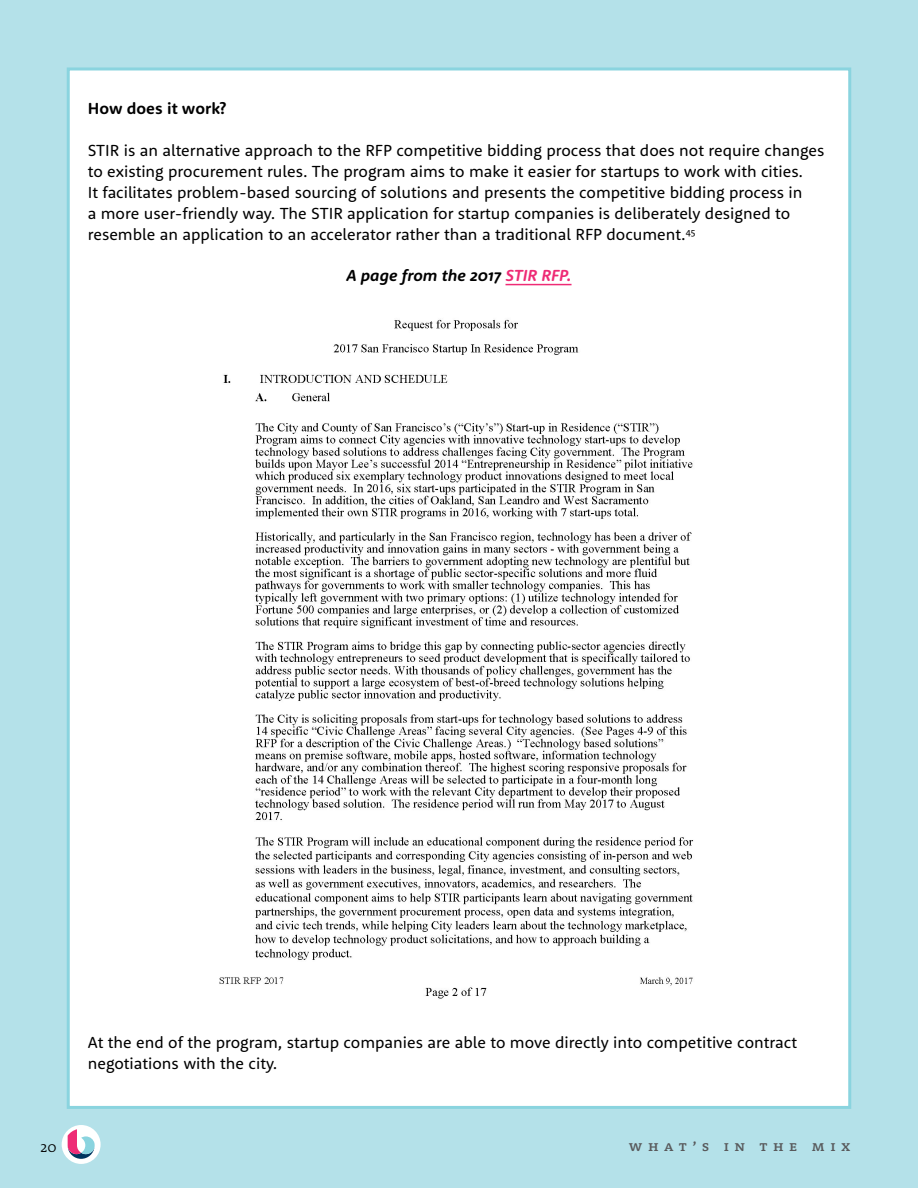
<style>
.page{position:relative;width:918px;height:1188px;background:#b4e1e9}
.page>*{position:absolute;margin:0;border:0;box-sizing:border-box;transform-origin:0 0}
.t1{font:16.5px/21px "Rooney Sans";color:#000}
.t2{font:italic 700 16.5px "Rooney Sans";color:#000}
.t3{font:700 16.5px "Rooney Sans";color:#000}
.t4{font:500 15px "Rooney Pro";letter-spacing:.37em;color:#58595b}
.t5{font:300 15px "Rooney Pro";color:#000}
.s1{color:#ee2b75}
</style>
<div class="page">
<div style="left:62px;top:1125px;width:39px;height:39px;background:#fff;border-radius:50%"></div>
<svg style="left:68px;top:1129px;width:27px;height:30px"></svg>
<div style="left:67px;top:68px;width:784px;height:1041px;background:#fff;border:3px solid #8ad4df"></div>
<hr style="left:506px;top:284px;width:66px;height:1px;background:#ee2b75">
<img style="left:219px;top:319px;width:475px;height:680px">
<p class="t3" style="left:88px;top:98px;width:140px">How does it work?</p>
<p class="t1" style="left:88px;top:139px;width:738px">STIR is an alternative approach to the RFP competitive bidding process that does not require changes to existing procurement rules. The program aims to make it easier for startups to work with cities.<br>It facilitates problem-based sourcing of solutions and presents the competitive bidding process in<br>a more user-friendly way. The STIR application for startup companies is deliberately designed to resemble an application to an accelerator rather than a traditional RFP document.<sup>45</sup></p>
<p class="t2" style="left:346px;top:265px;width:227px">A page from the 2017 <span class="s1">STIR RFP.</span></p>
<p class="t1" style="left:88px;top:1031px;width:711px">At the end of the program, startup companies are able to move directly into competitive contract negotiations with the city.</p>
<p class="t5" style="left:40px;top:1137px;width:18px">20</p>
<p class="t4" style="left:629px;top:1136px;width:223px">What’s in the MIX</p>
</div>
